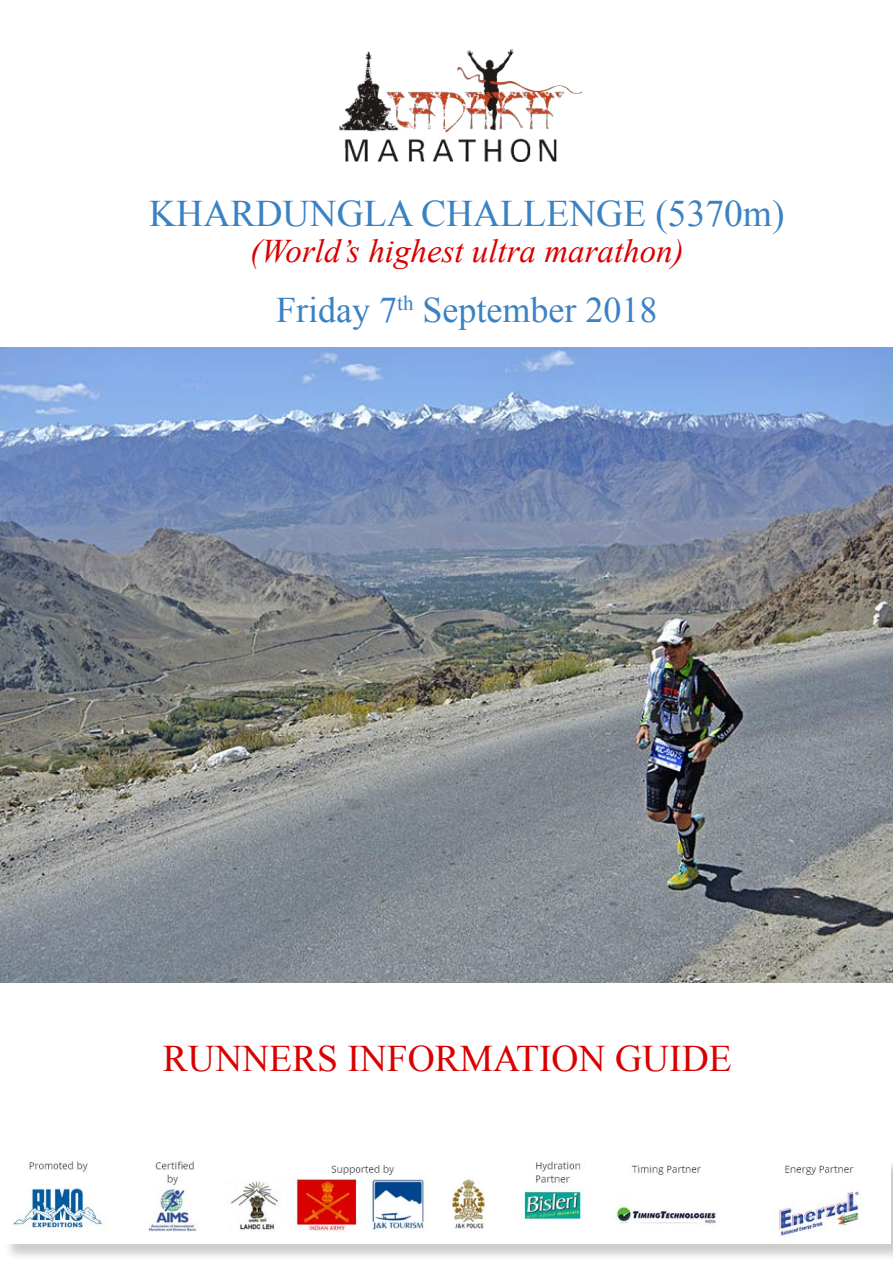
<style>
.page{position:relative;width:893px;height:1263px;background:#fff}
.page>*{position:absolute;margin:0;border:0;box-sizing:border-box;transform-origin:0 0}
.t1{font:37.5px "Times New Roman";color:#3a82c3}
.t2{font:37.5px "Times New Roman";color:#d90000}
.t3{font:36px "Times New Roman";color:#3a82c3}
.t4{font:italic 33px "Times New Roman";color:#d90000}
</style>
<div class="page">
<img style="left:0;top:347px;width:893px;height:635px">
<div style="left:3px;top:1157px;width:890px;height:106px;background:#000;opacity:.2"></div>
<img style="left:3px;top:1157px;width:887px;height:86px">
<img style="left:340px;top:50px;width:242px;height:112px">
<p class="t1" style="left:149px;top:188px;width:637px">KHARDUNGLA CHALLENGE (5370m)</p>
<p class="t4" style="left:250px;top:228px;width:435px">(World’s highest ultra marathon)</p>
<p class="t3" style="left:276px;top:286px;width:383px">Friday 7<sup>th</sup> September 2018</p>
<p class="t2" style="left:163px;top:1033px;width:570px">RUNNERS INFORMATION GUIDE</p>
</div>
